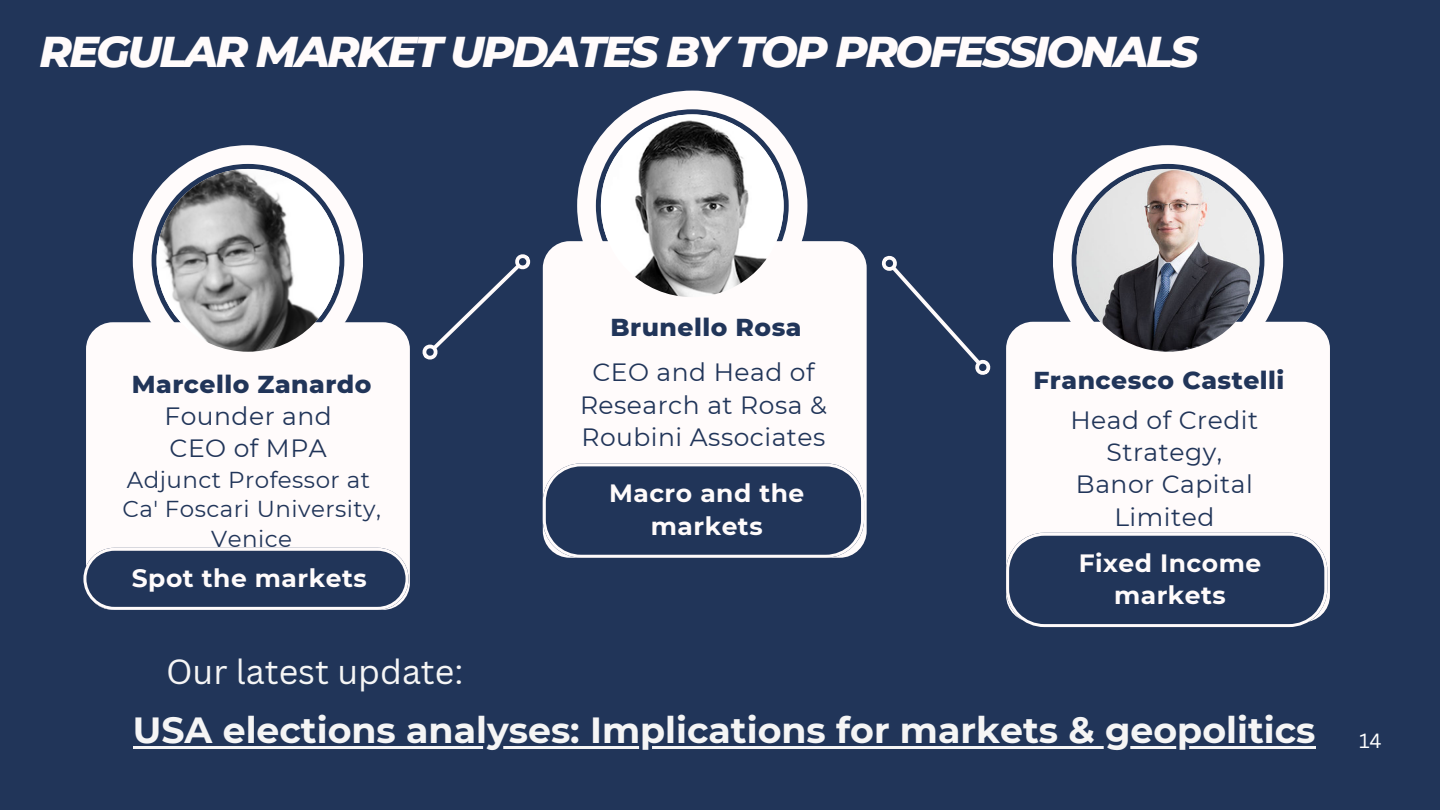
<style>
.page{position:relative;width:1440px;height:810px;background:#213559}
.page>*{position:absolute;margin:0;border:0;box-sizing:border-box;transform-origin:0 0}
.t1{font:italic 800 44px "Montserrat";letter-spacing:-.06em;color:#fffbfb}
.t2{font:700 36.3px "Montserrat";color:#f5f5f5}
.t3{font:34px "Canva Sans";color:#f5f5f5}
.t4{font:25px/32.2px "Montserrat";letter-spacing:.02em;color:#213559;text-align:center}
.t5{font:700 25px/32.2px "Montserrat";letter-spacing:.02em;color:#fffbfb;text-align:center}
.t6{font:800 25px "Montserrat";letter-spacing:.02em;color:#213559}
.t7{font:23px/29.2px "Montserrat";letter-spacing:.02em;color:#213559;text-align:center}
.t8{font:20px "Canva Sans";color:#fff}
</style>
<div class="page">
<div style="left:86px;top:322px;width:324px;height:288px;background:#fffbfb;border-radius:27px"></div>
<div style="left:1006px;top:322px;width:324px;height:300px;background:#fffbfb;border-radius:27px"></div>
<div style="left:543px;top:241px;width:324px;height:317px;background:#fffbfb;border-radius:27px"></div>
<svg style="left:1053px;top:145px;width:230px;height:207px"></svg>
<svg style="left:422px;top:254px;width:109px;height:106px"></svg>
<svg style="left:133px;top:145px;width:230px;height:207px"></svg>
<svg style="left:577px;top:91px;width:230px;height:206px"></svg>
<svg style="left:83px;top:548px;width:326px;height:62px;background:#3c4d6d"></svg>
<svg style="left:543px;top:463px;width:321px;height:95px;background:#394a6a"></svg>
<svg style="left:1006px;top:533px;width:321px;height:94px;background:#364768"></svg>
<svg style="left:881px;top:255px;width:110px;height:120px"></svg>
<hr style="left:133px;top:746px;width:1183px;height:3px;background:#f5f5f5">
<p class="t1" style="left:39px;top:25px;width:1161px">REGULAR MARKET UPDATES BY TOP PROFESSIONALS</p>
<h1 class="t6" style="left:132px;top:369px;width:241px">Marcello Zanardo</h1>
<p class="t4" style="left:164px;top:400px;width:169px;text-align:left">Founder and<br>CEO of MPA</p>
<p class="t7" style="left:127px;top:465px;width:245px">Adjunct Professor at</p>
<p class="t7" style="left:122px;top:495px;width:260px">Ca' Foscari University,<br>Venice</p>
<h5 class="t5" style="left:132px;top:562px;width:236px">Spot the markets</h5>
<p class="t3" style="left:166px;top:648px;width:299px">Our latest update:</p>
<h5 class="t6" style="left:610px;top:312px;width:193px">Brunello Rosa</h5>
<p class="t4" style="left:580px;top:356px;width:248px">CEO and Head of<br>Research at Rosa &amp;<br>Roubini Associates</p>
<p class="t6" style="left:1033px;top:364px;width:253px">Francesco Castelli</p>
<p class="t4" style="left:1070px;top:404px;width:189px">Head of Credit<br>Strategy,</p>
<p class="t4" style="left:1076px;top:468px;width:178px">Banor Capital<br>Limited</p>
<p class="t5" style="left:609px;top:477px;width:197px">Macro and the markets</p>
<p class="t5" style="left:1079px;top:547px;width:184px">Fixed Income markets</p>
<p class="t2" style="left:133px;top:708px;width:1184px">USA elections analyses: Implications for markets &amp; geopolitics</p>
<p class="t8" style="left:1359px;top:727px;width:24px">14</p>
</div>
